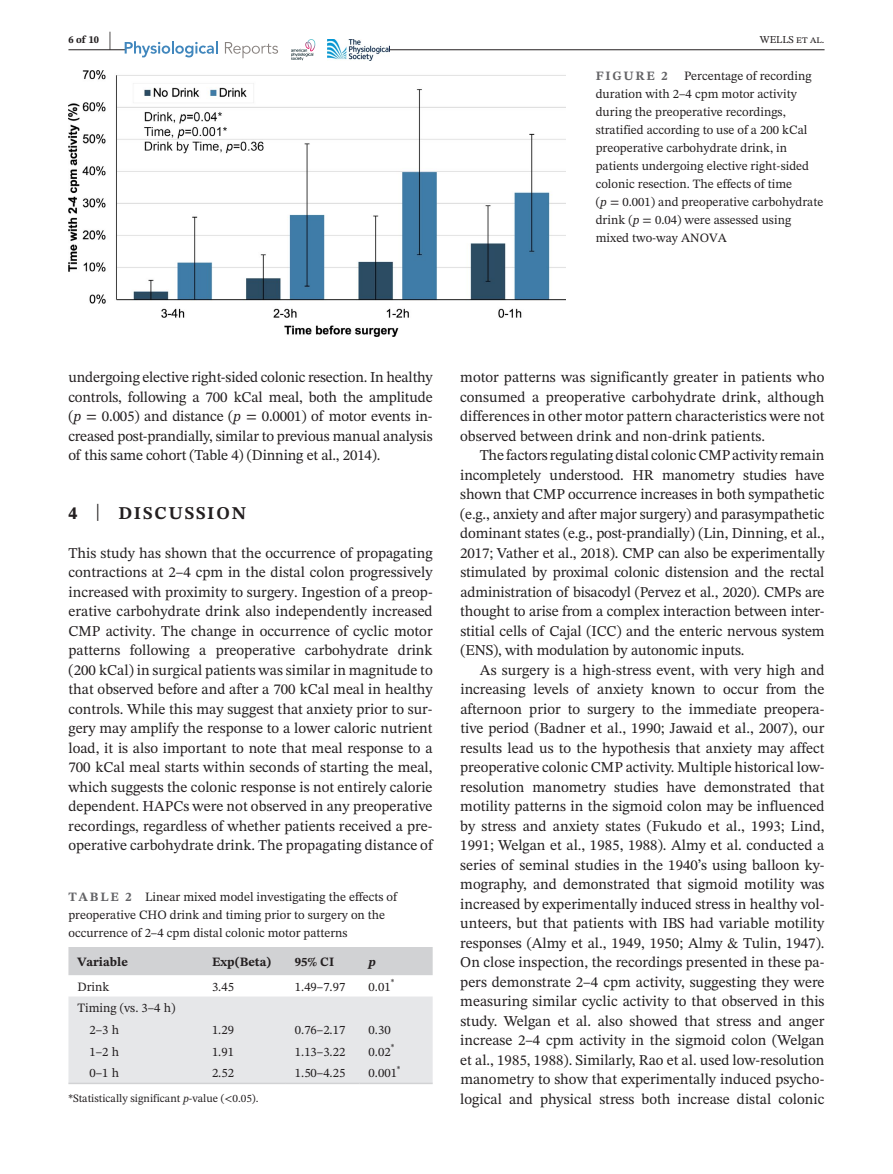
<style>
.page{position:relative;width:893px;height:1174px;background:#fff}
.page>*{position:absolute;margin:0;border:0;box-sizing:border-box;transform-origin:0 0}
.t1{font:700 18px "STIX Two Text";letter-spacing:.1em;color:#231f20}
.t2{font:15px/19.5px "STIX Two Text";color:#231f20;text-align:justify}
.t3{font:12.75px/18px "STIX Two Text";color:#231f20}
.t4{font:700 12.75px "STIX Two Text";color:#231f20}
.t5{font:700 12.75px "STIX Two Text";letter-spacing:.14em;color:#636366}
.t6{font:italic 700 12.75px "STIX Two Text";color:#231f20}
.t7{font:11.25px "STIX Two Text";color:#231f20}
.t8{font:10.5px "STIX Two Text";color:#231f20}
.t9{font:700 10.5px "STIX Two Text";color:#231f20}
.t10{font:8.85px "STIX Two Text";color:#231f20}
.s1{font-size:21px}
.s2{font-style:italic}
.s3{font-weight:400;font-size:23.7px}
.s4{font-weight:700;color:#636366}
</style>
<div class="page">
<hr style="left:68px;top:49px;width:756px;height:1px;background:#231f20">
<div style="left:125px;top:39px;width:264px;height:21px;background:#fff"></div>
<svg style="left:291px;top:39px;width:24px;height:21px"></svg>
<img style="left:328px;top:39px;width:61px;height:21px">
<svg style="left:125px;top:41px;width:93px;height:16px"></svg>
<svg style="left:225px;top:42px;width:53px;height:16px"></svg>
<img style="left:68px;top:70px;width:498px;height:266px">
<div style="left:68px;top:947px;width:365px;height:28px;background:#d1d2d4"></div>
<div style="left:68px;top:996px;width:365px;height:86px;background:#e6e7e9"></div>
<hr style="left:68px;top:1082px;width:135px;height:2px;background:#d1d2d4">
<hr style="left:203px;top:1082px;width:83px;height:2px;background:#d1d2d4">
<hr style="left:286px;top:1082px;width:74px;height:2px;background:#d1d2d4">
<hr style="left:360px;top:1082px;width:73px;height:2px;background:#d1d2d4">
<p class="t9" style="left:68px;top:32px;width:44px">6 of 10 <span class="s1">|</span></p>
<p class="t8" style="left:760px;top:32px;width:66px">WELLS et al.</p>
<p class="t3" style="left:596px;top:66px;width:229px;text-indent:88px">Percentage of recording duration with 2–4 cpm motor activity during the preoperative recordings, stratified according to use of a 200 kCal preoperative carbohydrate drink, in patients undergoing elective right-sided colonic resection. The effects of time<br>(<span class="s2">p</span> = 0.001) and preoperative carbohydrate drink (<span class="s2">p</span> = 0.04) were assessed using mixed two-way ANOVA</p>
<p class="t5" style="left:596px;top:66px;width:73px">FIGURE 2</p>
<p class="t2" style="left:68px;top:367px;width:366px">undergoing elective right-sided colonic resection. In healthy controls, following a 700 kCal meal, both the amplitude (<span class="s2">p</span> = 0.005) and distance (<span class="s2">p</span> = 0.0001) of motor events in&shy;creased post-prandially, similar to previous manual analysis of this same cohort (Table 4) (Dinning et al., 2014).</p>
<p class="t1" style="left:68px;top:500px;width:179px">4 <span class="s3">|</span> DISCUSSION</p>
<p class="t2" style="left:68px;top:543px;width:366px">This study has shown that the occurrence of propagating contractions at 2–4 cpm in the distal colon progressively increased with proximity to surgery. Ingestion of a preop&shy;erative carbohydrate drink also independently increased CMP activity. The change in occurrence of cyclic motor patterns following a preoperative carbohydrate drink (200 kCal) in surgical patients was similar in magnitude to that observed before and after a 700 kCal meal in healthy controls. While this may suggest that anxiety prior to sur&shy;gery may amplify the response to a lower caloric nutrient load, it is also important to note that meal response to a 700 kCal meal starts within seconds of starting the meal, which suggests the colonic response is not entirely calorie dependent. HAPCs were not observed in any preoperative recordings, regardless of whether patients received a pre&shy;operative carbohydrate drink. The propagating distance of</p>
<p class="t3" style="left:68px;top:888px;width:330px"><span class="s4">TABLE 2</span> Linear mixed model investigating the effects of preoperative CHO drink and timing prior to surgery on the occurrence of 2–4 cpm distal colonic motor patterns</p>
<p class="t4" style="left:77px;top:952px;width:52px">Variable</p>
<p class="t4" style="left:212px;top:952px;width:61px">Exp(Beta)</p>
<p class="t4" style="left:295px;top:952px;width:41px">95% CI</p>
<p class="t6" style="left:369px;top:952px;width:9px">p</p>
<p class="t3" style="left:77px;top:977px;width:34px">Drink</p>
<p class="t3" style="left:212px;top:977px;width:24px">3.45</p>
<p class="t3" style="left:295px;top:977px;width:52px">1.49–7.97</p>
<p class="t3" style="left:369px;top:977px;width:24px">0.01</p>
<p class="t10" style="left:391px;top:975px;width:5px">*</p>
<p class="t3" style="left:89px;top:997px;width:87px;line-height:21.8px;text-indent:-12px">Timing (vs. 3–4 h)<br>2–3 h</p>
<p class="t3" style="left:212px;top:1020px;width:24px">1.29</p>
<p class="t3" style="left:295px;top:1020px;width:52px">0.76–2.17</p>
<p class="t3" style="left:369px;top:1020px;width:24px">0.30</p>
<p class="t3" style="left:89px;top:1042px;width:31px">1–2 h</p>
<p class="t3" style="left:212px;top:1042px;width:24px">1.91</p>
<p class="t3" style="left:295px;top:1042px;width:52px">1.13–3.22</p>
<p class="t3" style="left:369px;top:1042px;width:27px">0.02<sup>*</sup></p>
<p class="t3" style="left:89px;top:1064px;width:31px">0–1 h</p>
<p class="t3" style="left:212px;top:1064px;width:24px">2.52</p>
<p class="t3" style="left:295px;top:1064px;width:52px">1.50–4.25</p>
<p class="t3" style="left:369px;top:1064px;width:34px">0.001<sup>*</sup></p>
<p class="t7" style="left:68px;top:1090px;width:192px">*Statistically significant <span class="s2">p</span>-value (&lt;0.05).</p>
<p class="t2" style="left:460px;top:367px;width:366px">motor patterns was significantly greater in patients who consumed a preoperative carbohydrate drink, although differences in other motor pattern characteristics were not observed between drink and non-drink patients.</p>
<p class="t2" style="left:460px;top:445px;width:366px;text-indent:19px">The factorsregulating distal colonicCMPactivity remain incompletely understood. HR manometry studies have shown that CMP occurrence increases in both sympathetic (e.g., anxiety and after major surgery) and parasympathetic dominant states (e.g., post-prandially) (Lin, Dinning, et al., 2017; Vather et al., 2018). CMP can also be experimentally stimulated by proximal colonic distension and the rectal administration of bisacodyl (Pervez et al., 2020). CMPs are thought to arise from a complex interaction between inter&shy;stitial cells of Cajal (ICC) and the enteric nervous system (ENS), with modulation by autonomic inputs.</p>
<p class="t2" style="left:460px;top:660px;width:366px;text-indent:20px">As surgery is a high-stress event, with very high and increasing levels of anxiety known to occur from the afternoon prior to surgery to the immediate preopera&shy;tive period (Badner et al., 1990; Jawaid et al., 2007), our results lead us to the hypothesis that anxiety may affect preoperative colonic CMP activity. Multiple historical low&shy;resolution manometry studies have demonstrated that motility patterns in the sigmoid colon may be influenced by stress and anxiety states (Fukudo et al., 1993; Lind, 1991; Welgan et al., 1985, 1988). Almy et al. conducted a series of seminal studies in the 1940’s using balloon ky&shy;mography, and demonstrated that sigmoid motility was increased by experimentally induced stress in healthy vol&shy;unteers, but that patients with IBS had variable motility responses (Almy et al., 1949, 1950; Almy &amp; Tulin, 1947).<br>On close inspection, the recordings presented in these pa&shy;pers demonstrate 2–4 cpm activity, suggesting they were measuring similar cyclic activity to that observed in this study. Welgan et al. also showed that stress and anger increase 2–4 cpm activity in the sigmoid colon (Welgan et al., 1985, 1988). Similarly, Rao et al. used low-resolution manometry to show that experimentally induced psycho&shy;logical and physical stress both increase distal colonic</p>
</div>
